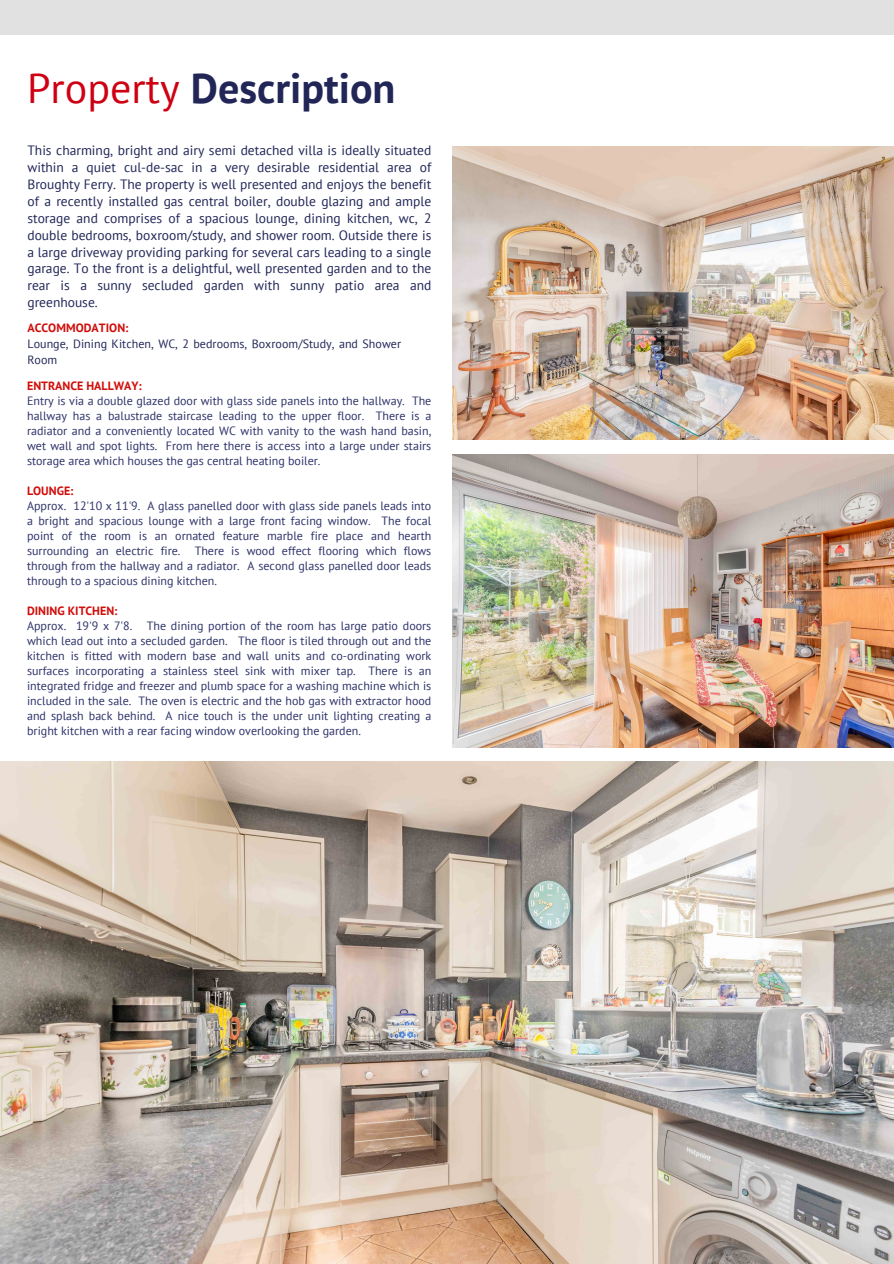
<style>
.page{position:relative;width:894px;height:1264px;background:#fff}
.page>*{position:absolute;margin:0;border:0;box-sizing:border-box;transform-origin:0 0}
.t1{font:700 42px "PT Sans";color:#212657}
.t2{font:13.5px/16.8px "PT Sans";color:#212657;text-align:justify}
.t3{font:12px/15px "PT Sans";color:#2d3269;text-align:justify}
.t4{font:12px/16px "PT Sans";letter-spacing:.005em;color:#212657}
.t5{font:700 12px "PT Sans";color:#d10d09}
.s1{font-weight:400;color:#ce0012}
</style>
<div class="page">
<div style="left:0;top:0;width:893px;height:34px;background:#e1e1e1"></div>
<img style="left:452px;top:454px;width:441px;height:293px">
<img style="left:452px;top:146px;width:441px;height:294px">
<img style="left:0;top:762px;width:892px;height:501px">
<p class="t1" style="left:27px;top:61px;width:370px"><span class="s1">Property</span> Description</p>
<p class="t2" style="left:27px;top:142px;width:405px">This charming, bright and airy semi detached villa is ideally situated within a quiet cul-de-sac in a very desirable residential area of Broughty Ferry. The property is well presented and enjoys the benefit of a recently installed gas central boiler, double glazing and ample storage and comprises of a spacious lounge, dining kitchen, wc, 2 double bedrooms, boxroom/study, and shower room. Outside there is a large driveway providing parking for several cars leading to a single garage. To the front is a delightful, well presented garden and to the rear is a sunny secluded garden with sunny patio area and greenhouse.</p>
<p class="t5" style="left:27px;top:320px;width:102px">ACCOMMODATION:</p>
<p class="t4" style="left:27px;top:335px;width:375px">Lounge, Dining Kitchen, WC, 2 bedrooms, Boxroom/Study, and Shower<br>Room</p>
<p class="t5" style="left:27px;top:378px;width:116px">ENTRANCE HALLWAY:</p>
<p class="t3" style="left:27px;top:393px;width:405px">Entry is via a double glazed door with glass side panels into the hallway. The hallway has a balustrade staircase leading to the upper floor. There is a radiator and a conveniently located WC with vanity to the wash hand basin, wet wall and spot lights. From here there is access into a large under stairs storage area which houses the gas central heating boiler.</p>
<p class="t5" style="left:27px;top:483px;width:48px">LOUNGE:</p>
<p class="t3" style="left:27px;top:498px;width:405px">Approx. 12'10 x 11'9. A glass panelled door with glass side panels leads into a bright and spacious lounge with a large front facing window. The focal point of the room is an ornated feature marble fire place and hearth surrounding an electric fire. There is wood effect flooring which flows through from the hallway and a radiator. A second glass panelled door leads through to a spacious dining kitchen.</p>
<p class="t5" style="left:27px;top:603px;width:92px">DINING KITCHEN:</p>
<p class="t3" style="left:27px;top:618px;width:405px">Approx. 19'9 x 7'8. The dining portion of the room has large patio doors which lead out into a secluded garden. The floor is tiled through out and the kitchen is fitted with modern base and wall units and co-ordinating work surfaces incorporating a stainless steel sink with mixer tap. There is an integrated fridge and freezer and plumb space for a washing machine which is included in the sale. The oven is electric and the hob gas with extractor hood and splash back behind. A nice touch is the under unit lighting creating a bright kitchen with a rear facing window overlooking the garden.</p>
</div>
